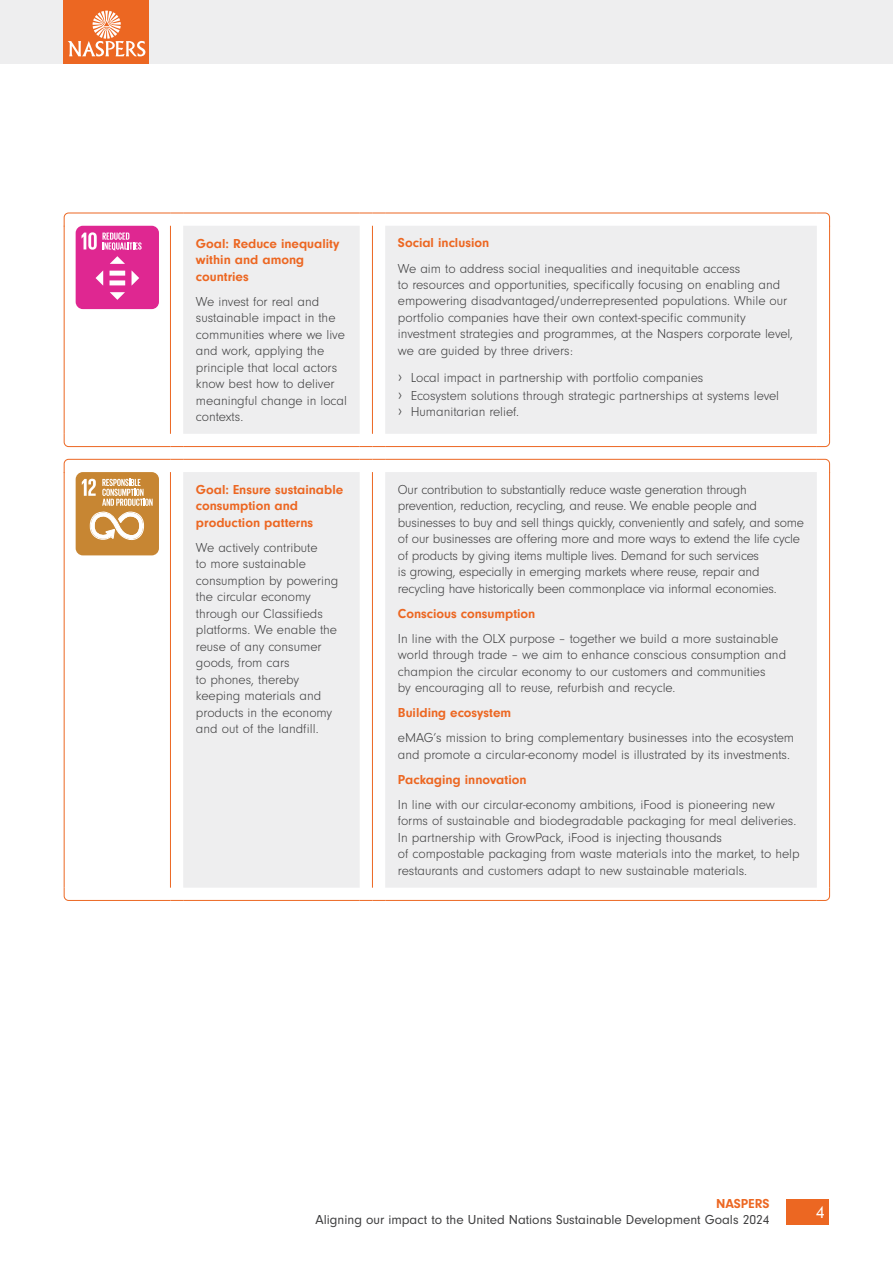
<style>
.page{position:relative;width:893px;height:1263px;background:#fff}
.page>*{position:absolute;margin:0;border:0;box-sizing:border-box;transform-origin:0 0}
.t1{font:18px "Neuzeit Gro";color:#fff}
.t2{font:300 13.5px/16.5px "Neuzeit Gro";color:#3e3e3f}
.t3{font:700 13.5px/16.5px "Neuzeit Gro";color:#ec6722}
.t4{font:13.5px "Neuzeit Gro";color:#3e3e3f}
.s1{font-size:18px}
</style>
<div class="page">
<svg style="left:183px;top:226px;width:634px;height:662px;fill:#eeeeef"></svg>
<hr style="left:372px;top:226px;width:1px;height:208px;background:#ec6722">
<hr style="left:372px;top:472px;width:1px;height:416px;background:#ec6722">
<hr style="left:170px;top:226px;width:1px;height:208px;background:#ec6722">
<hr style="left:170px;top:472px;width:1px;height:416px;background:#ec6722">
<hr style="left:183px;top:213px;width:177px;height:1px;background:#ec6722">
<hr style="left:385px;top:213px;width:432px;height:1px;background:#ec6722">
<hr style="left:183px;top:459px;width:177px;height:1px;background:#ec6722">
<hr style="left:385px;top:459px;width:432px;height:1px;background:#ec6722">
<hr style="left:183px;top:446px;width:177px;height:1px;background:#ec6722">
<svg style="left:360px;top:446px;width:25px;height:1px"></svg>
<hr style="left:385px;top:446px;width:432px;height:1px;background:#ec6722">
<hr style="left:183px;top:900px;width:177px;height:1px;background:#ec6722">
<svg style="left:360px;top:900px;width:25px;height:1px"></svg>
<hr style="left:385px;top:900px;width:432px;height:1px;background:#ec6722">
<hr style="left:64px;top:226px;width:1px;height:208px;background:#ec6722">
<hr style="left:64px;top:472px;width:1px;height:416px;background:#ec6722">
<hr style="left:829px;top:226px;width:1px;height:208px;background:#ec6722">
<hr style="left:829px;top:472px;width:1px;height:416px;background:#ec6722">
<svg style="left:360px;top:213px;width:25px;height:1px"></svg>
<svg style="left:360px;top:459px;width:25px;height:1px"></svg>
<svg style="left:816px;top:212px;width:14px;height:15px"></svg>
<div style="left:76px;top:226px;width:83px;height:83px;background:#df2791;border-radius:7px"></div>
<svg style="left:63px;top:212px;width:120px;height:38px"></svg>
<div style="left:110px;top:280px;width:15px;height:5px;background:#fff"></div>
<div style="left:110px;top:271px;width:15px;height:5px;background:#fff"></div>
<svg style="left:110px;top:256px;width:15px;height:8px"></svg>
<svg style="left:132px;top:271px;width:7px;height:14px"></svg>
<svg style="left:110px;top:292px;width:15px;height:8px"></svg>
<svg style="left:96px;top:270px;width:7px;height:16px"></svg>
<svg style="left:63px;top:433px;width:120px;height:14px"></svg>
<svg style="left:816px;top:433px;width:14px;height:14px"></svg>
<svg style="left:816px;top:459px;width:14px;height:15px"></svg>
<div style="left:76px;top:472px;width:83px;height:83px;background:#c78633;border-radius:7px"></div>
<svg style="left:63px;top:459px;width:120px;height:82px"></svg>
<svg style="left:63px;top:887px;width:120px;height:14px"></svg>
<svg style="left:816px;top:887px;width:14px;height:14px"></svg>
<div style="left:787px;top:1199px;width:42px;height:25px;background:#ec6722"></div>
<div style="left:0;top:0;width:893px;height:64px;background:#eeeeef"></div>
<div style="left:64px;top:0;width:85px;height:64px;background:#ec6722"></div>
<svg style="left:68px;top:11px;width:77px;height:45px"></svg>
<p class="t3" style="left:196px;top:235px;width:145px">Goal: Reduce inequality within and among countries</p>
<p class="t2" style="left:196px;top:293px;width:152px">We invest for real and sustainable impact in the communities where we live and work, applying the principle that local actors know best how to deliver meaningful change in local contexts.</p>
<p class="t3" style="left:196px;top:481px;width:149px">Goal: Ensure sustainable consumption and production patterns</p>
<p class="t2" style="left:196px;top:539px;width:144px">We actively contribute<br>to more sustainable consumption by powering the circular economy through our Classifieds platforms. We enable the reuse of any consumer goods, from cars<br>to phones, thereby keeping materials and products in the economy and out of the landfill.</p>
<p class="t3" style="left:398px;top:235px;width:93px">Social inclusion</p>
<p class="t2" style="left:398px;top:260px;width:397px">We aim to address social inequalities and inequitable access<br>to resources and opportunities, specifically focusing on enabling and empowering disadvantaged/underrepresented populations. While our portfolio companies have their own context-specific community investment strategies and programmes, at the Naspers corporate level, we are guided by three drivers:</p>
<p class="t2" style="left:398px;top:368px;width:383px;line-height:18px"><span class="s1">›</span> Local impact in partnership with portfolio companies<br><span class="s1">›</span> Ecosystem solutions through strategic partnerships at systems level</p>
<p class="t2" style="left:398px;top:404px;width:123px"><span class="s1">›</span> Humanitarian relief.</p>
<p class="t2" style="left:398px;top:481px;width:407px">Our contribution to substantially reduce waste generation through prevention, reduction, recycling, and reuse. We enable people and businesses to buy and sell things quickly, conveniently and safely, and some of our businesses are offering more and more ways to extend the life cycle of products by giving items multiple lives. Demand for such services<br>is growing, especially in emerging markets where reuse, repair and recycling have historically been commonplace via informal economies.</p>
<p class="t3" style="left:398px;top:605px;width:139px">Conscious consumption</p>
<p class="t2" style="left:398px;top:630px;width:390px">In line with the OLX purpose – together we build a more sustainable world through trade – we aim to enhance conscious consumption and champion the circular economy to our customers and communities<br>by encouraging all to reuse, refurbish and recycle.</p>
<p class="t3" style="left:398px;top:705px;width:115px">Building ecosystem</p>
<p class="t2" style="left:398px;top:730px;width:398px">eMAG’s mission to bring complementary businesses into the ecosystem and promote a circular-economy model is illustrated by its investments.</p>
<p class="t3" style="left:398px;top:771px;width:130px">Packaging innovation</p>
<p class="t2" style="left:398px;top:796px;width:403px">In line with our circular-economy ambitions, iFood is pioneering new forms of sustainable and biodegradable packaging for meal deliveries.<br>In partnership with GrowPack, iFood is injecting thousands<br>of compostable packaging from waste materials into the market, to help restaurants and customers adapt to new sustainable materials.</p>
<p class="t3" style="left:716px;top:1195px;width:55px">NASPERS</p>
<p class="t4" style="left:315px;top:1213px;width:456px">Aligning our impact to the United Nations Sustainable Development Goals 2024</p>
<h1 class="t1" style="left:816px;top:1202px;width:10px">4</h1>
</div>
